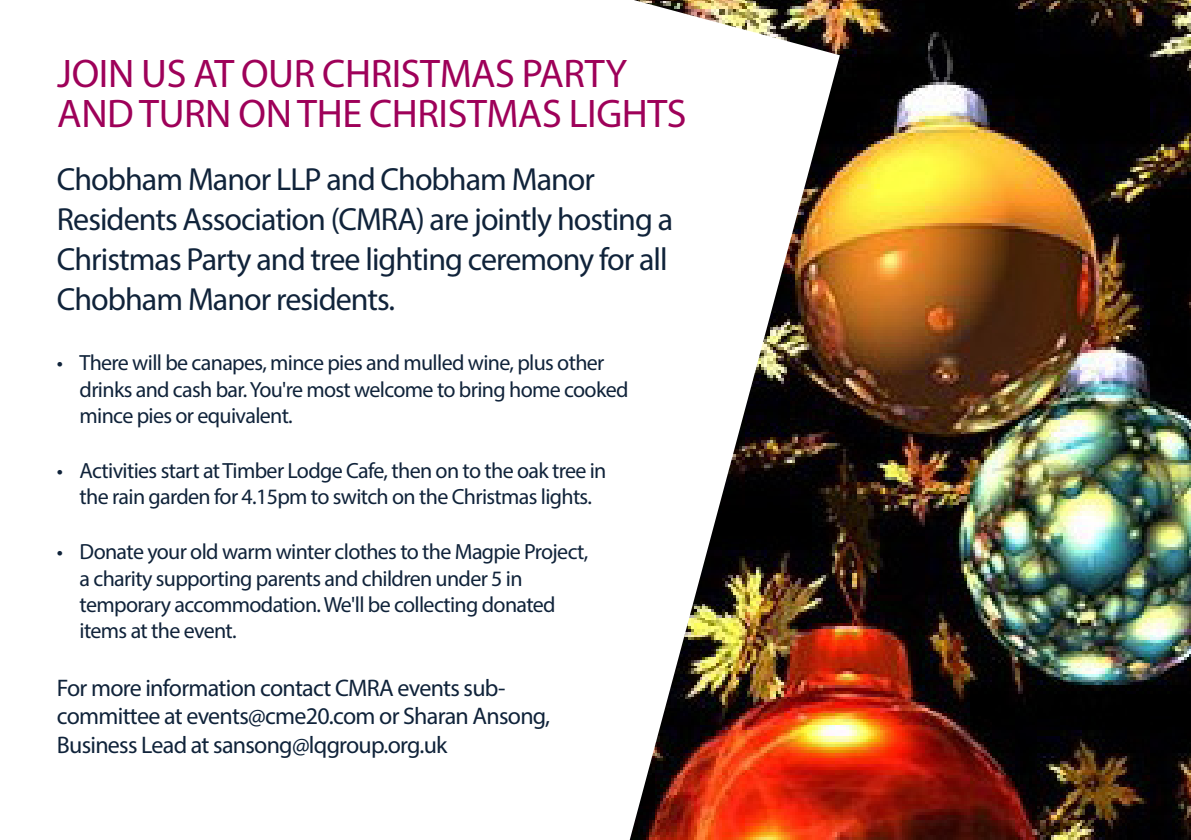
<style>
.page{position:relative;width:1191px;height:840px;background:#fff}
.page>*{position:absolute;margin:0;border:0;box-sizing:border-box;transform-origin:0 0}
.Headline__blue{font:40px/40px "Myriad Pro";letter-spacing:-.01em;color:#9e0159}
.Subhead{font:32px/40px "Myriad Pro";letter-spacing:-.03em;color:#10233a}
.Sign_off{font:24px/28.8px "Myriad Pro";letter-spacing:-.03em;color:#10233a}
.t1{font:22px/26.4px "Myriad Pro";letter-spacing:-.03em;color:#10233a}
</style>
<div class="page">
<img style="left:840px;top:0;width:351px;height:839px">
<img style="left:630px;top:0;width:210px;height:839px">
<p class="Headline__blue" style="left:57px;top:53px;width:630px">JOIN US AT OUR CHRISTMAS PARTY<br>AND TURN ON THE CHRISTMAS LIGHTS</p>
<p class="Subhead" style="left:57px;top:158px;width:618px">Chobham Manor LLP and Chobham Manor Residents Association (CMRA) are jointly hosting a Christmas Party and tree lighting ceremony for all Chobham Manor residents.</p>
<p class="t1" style="left:80px;top:349px;width:550px;text-indent:-23px">• There will be canapes, mince pies and mulled wine, plus other drinks and cash bar. You're most welcome to bring home cooked mince pies or equivalent.</p>
<p class="t1" style="left:57px;top:456px;width:551px;text-align:center">• Activities start at Timber Lodge Cafe, then on to the oak tree in the rain garden for 4.15pm to switch on the Christmas lights.</p>
<p class="t1" style="left:80px;top:538px;width:510px;text-indent:-23px">• Donate your old warm winter clothes to the Magpie Project, a charity supporting parents and children under 5 in temporary accommodation. We'll be collecting donated items at the event.</p>
<p class="Sign_off" style="left:57px;top:672px;width:495px">For more information contact CMRA events sub&shy;committee at events@cme20.com or Sharan Ansong,<br>Business Lead at sansong@lqgroup.org.uk</p>
</div>
